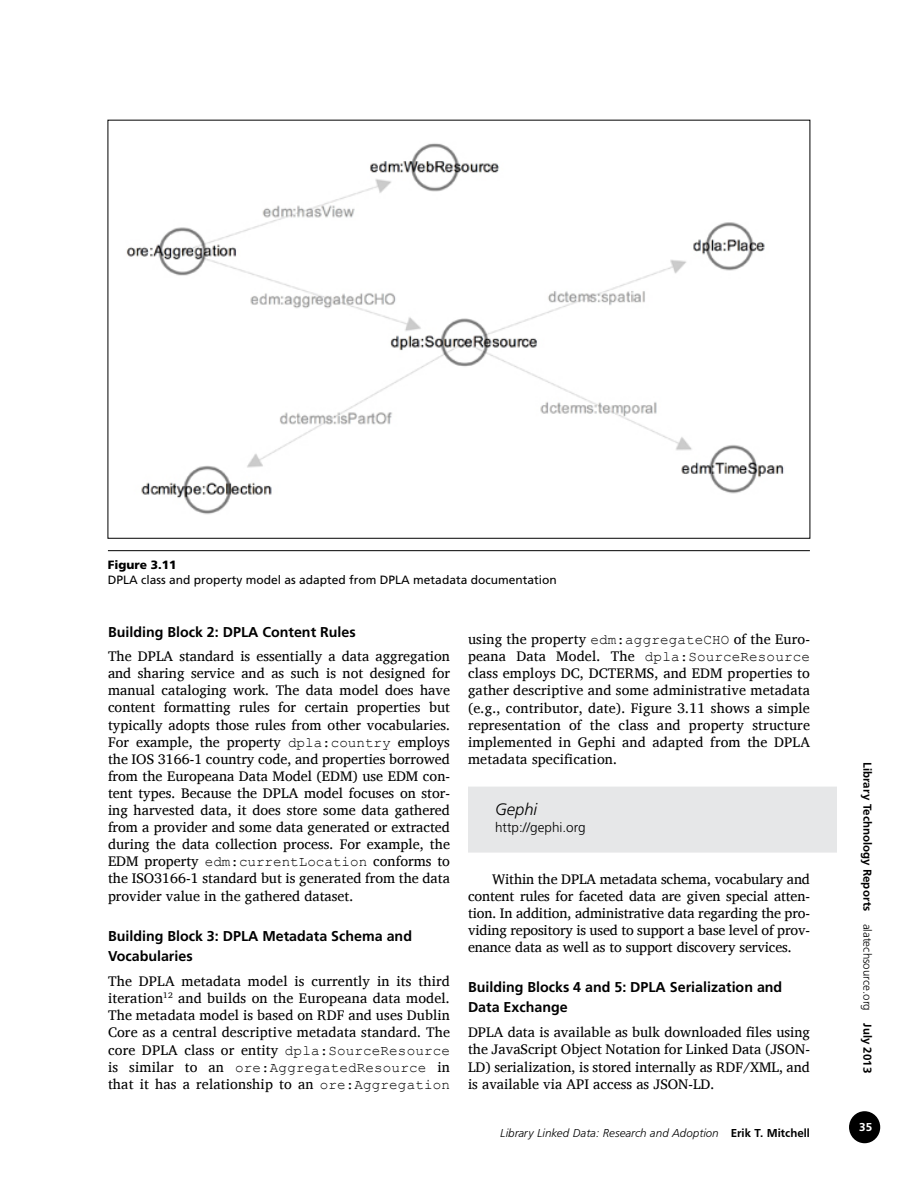
<style>
.page{position:relative;width:918px;height:1188px;background:#fff}
.page>*{position:absolute;margin:0;border:0;box-sizing:border-box;transform-origin:0 0}
.t1{font:italic 300 16.5px "Frutiger";color:#000}
.t2{font:14.25px/17.1px "Charis SIL";color:#000;text-align:justify}
.t3{font:700 14.25px/19.5px "Frutiger";color:#000}
.t4{font:14.25px "Courier New";letter-spacing:.01em;color:#000}
.t5{font:300 13.5px "Frutiger";color:#000}
.t6{font:12px "Frutiger";color:#000}
.t7{font:12px "Frugal Sans Light Italic DTC";color:#000}
.t8{font:12px "Frugal Sans Bold DTC";color:#000}
.t9{font:900 12px "Frutiger";color:#000}
.t10{font:12px "Frugal Sans Bold DTC";color:#fff}
.s1{font-family:"Courier New"}
.s2{font-family:"Charis SIL"}
.s3{font-family:"Frugal Sans Bold DTC"}
.s4{font-family:"Frugal Sans Light DTC"}
</style>
<div class="page">
<div style="left:850px;top:1112px;width:29px;height:31px;background:#000;border-radius:50%"></div>
<div style="left:849px;top:1111px;width:31px;height:32px;border:2px solid #000;border-radius:50%"></div>
<div style="left:468px;top:787px;width:369px;height:66px;background:#e6e7e8"></div>
<img style="left:126px;top:143px;width:658px;height:372px">
<hr style="left:108px;top:550px;width:702px;height:1px;background:#000">
<p class="t9" style="left:108px;top:557px;width:70px">Figure 3.11</p>
<p class="t6" style="left:108px;top:573px;width:450px">DPLA class and property model as adapted from DPLA metadata documentation</p>
<p class="t3" style="left:108px;top:622px;width:249px">Building Block 2: DPLA Content Rules</p>
<p class="t2" style="left:108px;top:648px;width:344px">The DPLA standard is essentially a data aggregation and sharing service and as such is not designed for manual cataloging work. The data model does have content formatting rules for certain properties but typically adopts those rules from other vocabularies.<br>For example, the property <span class="s1">dpla:country</span> employs the IOS 3166-1 country code, and properties borrowed from the Europeana Data Model (EDM) use EDM con&shy;tent types. Because the DPLA model focuses on stor&shy;ing harvested data, it does store some data gathered from a provider and some data generated or extracted during the data collection process. For example, the EDM property <span class="s1">edm:currentLocation</span> conforms to the ISO3166-1 standard but is generated from the data provider value in the gathered dataset.</p>
<p class="t3" style="left:108px;top:926px;width:306px">Building Block 3: DPLA Metadata Schema and<br>Vocabularies</p>
<p class="t2" style="left:108px;top:973px;width:344px">The DPLA metadata model is currently in its third iteration<sup>12</sup> and builds on the Europeana data model.<br>The metadata model is based on RDF and uses Dublin Core as a central descriptive metadata standard. The core DPLA class or entity <span class="s1">dpla:SourceResource</span></p>
<p class="t4" style="left:108px;top:1058px;width:343px"><span class="s2">is similar to an</span> ore:AggregatedResource <span class="s2">in</span></p>
<p class="t2" style="left:108px;top:1075px;width:343px">that it has a relationship to an <span class="s1">ore:Aggregation</span></p>
<p class="t2" style="left:468px;top:631px;width:343px">using the property <span class="s1">edm:aggregateCHO</span> of the Euro-</p>
<p class="t4" style="left:468px;top:648px;width:343px"><span class="s2">peana Data Model. The</span> dpla:SourceResource</p>
<p class="t2" style="left:468px;top:665px;width:344px">class employs DC, DCTERMS, and EDM properties to gather descriptive and some administrative metadata (e.g., contributor, date). Figure 3.11 shows a simple representation of the class and property structure implemented in Gephi and adapted from the DPLA metadata specification.</p>
<p class="t1" style="left:495px;top:800px;width:44px">Gephi</p>
<p class="t5" style="left:495px;top:820px;width:92px">http://gephi.org</p>
<p class="t2" style="left:468px;top:870px;width:344px;text-indent:24px">Within the DPLA metadata schema, vocabulary and content rules for faceted data are given special atten&shy;tion. In addition, administrative data regarding the pro&shy;viding repository is used to support a base level of prov&shy;enance data as well as to support discovery services.</p>
<p class="t3" style="left:468px;top:978px;width:316px">Building Blocks 4 and 5: DPLA Serialization and<br>Data Exchange</p>
<p class="t2" style="left:468px;top:1024px;width:344px">DPLA data is available as bulk downloaded files using the JavaScript Object Notation for Linked Data (JSON-LD) serialization, is stored internally as RDF/XML, and is available via API access as JSON-LD.</p>
<p class="t7" style="left:500px;top:1126px;width:311px">Library Linked Data: Research and Adoption <span class="s3">Erik T. Mitchell</span></p>
<p class="t8" style="left:874px;top:762px;width:313px;rotate:90deg">Library Technology Reports <span class="s4">alatechsource.org</span> July 2013</p>
<p class="t10" style="left:859px;top:1120px;width:14px">35</p>
</div>
